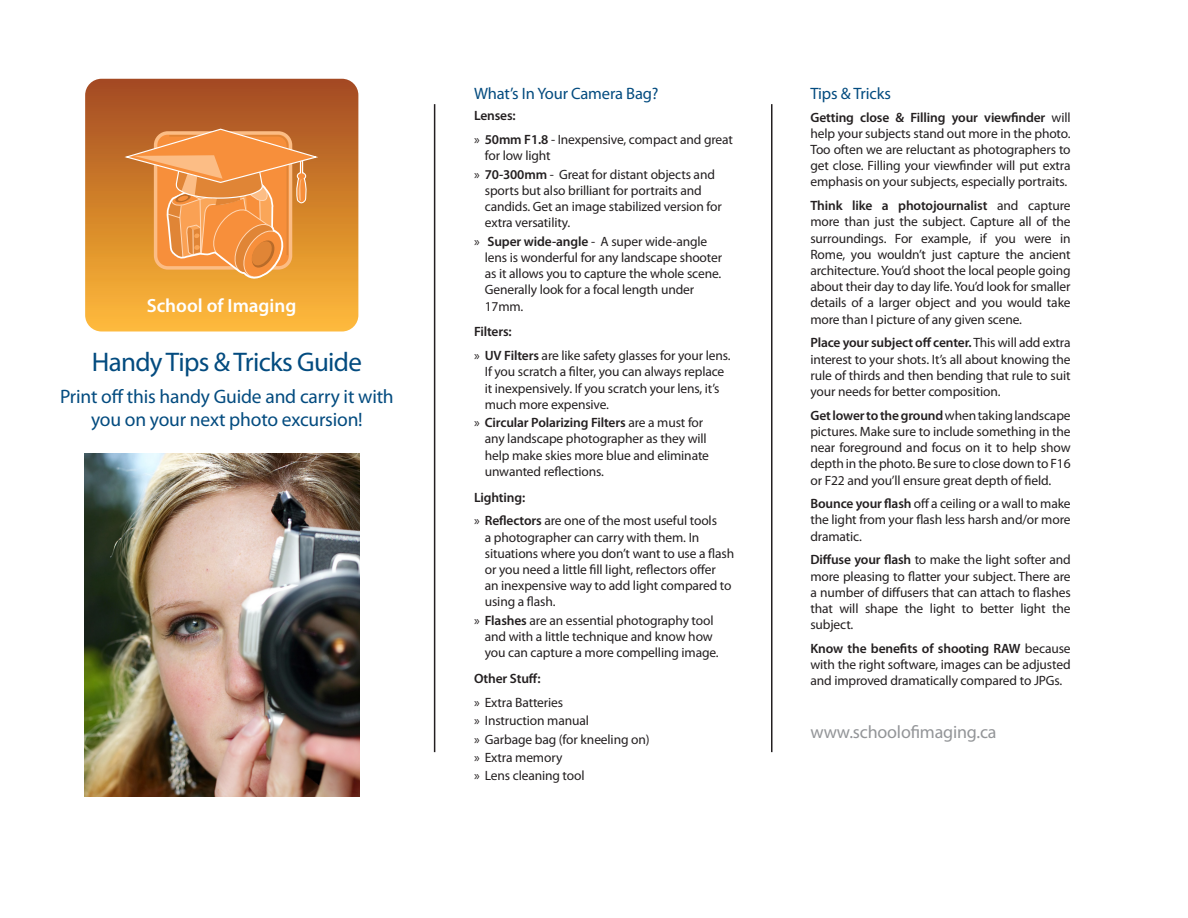
<style>
.page{position:relative;width:1188px;height:918px;background:#fff}
.page>*{position:absolute;margin:0;border:0;box-sizing:border-box;transform-origin:0 0}
.Large_Headings{font:27px "Myriad Pro";letter-spacing:-.025em;color:#034b7f}
.Large_Headings-2{font:19.5px/23.4px "Myriad Pro";letter-spacing:-.01em;color:#034b7f;text-align:center}
.t1{font:600 19.2px "Myriad Pro";color:#fff}
.Body{font:18px "Myriad Pro";letter-spacing:-.01em;color:#939598}
.Body-2{font:16.5px "Myriad Pro";letter-spacing:-.01em;color:#034b7f}
.Body-3{font:13.5px/16.2px "Myriad Pro";letter-spacing:-.01em;color:#231f20;text-align:justify}
.Body_Bullets{font:13.5px/16.2px "Myriad Pro";letter-spacing:-.01em;color:#231f20}
.body_heading{font:600 13.5px "Myriad Pro";letter-spacing:-.01em;color:#231f20}
.Body-4{font:600 13.5px "Myriad Pro";letter-spacing:-.01em;color:#231f20}
.s1{font-weight:600}
</style>
<div class="page">
<svg style="left:85px;top:79px;width:273px;height:253px;background:#d1832f"></svg>
<svg style="left:125px;top:128px;width:195px;height:155px;background:#e99546"></svg>
<img style="left:84px;top:453px;width:276px;height:344px">
<hr style="left:434px;top:104px;width:1px;height:648px;background:#231f20">
<hr style="left:771px;top:104px;width:1px;height:648px;background:#231f20">
<h3 class="t1" style="left:147px;top:293px;width:151px">School of Imaging</h3>
<p class="Large_Headings" style="left:92px;top:346px;width:272px">Handy Tips &amp; Tricks Guide</p>
<p class="Large_Headings-2" style="left:60px;top:384px;width:335px">Print off this handy Guide and carry it with you on your next photo excursion!</p>
<p class="Body-2" style="left:474px;top:84px;width:186px">What’s In Your Camera Bag?</p>
<p class="Body-4" style="left:474px;top:107px;width:43px">Lenses:</p>
<p class="Body_Bullets" style="left:485px;top:131px;width:250px;text-indent:-11px">» <span class="s1">50mm F1.8</span> - Inexpensive, compact and great for low light</p>
<p class="Body_Bullets" style="left:485px;top:166px;width:239px;text-indent:-11px">» <span class="s1">70-300mm</span> - Great for distant objects and sports but also brilliant for portraits and candids. Get an image stabilized version for extra versatility.</p>
<p class="Body_Bullets" style="left:485px;top:233px;width:239px;text-indent:-11px">» <span class="s1">Super wide-angle</span> - A super wide-angle lens is wonderful for any landscape shooter as it allows you to capture the whole scene.<br>Generally look for a focal length under 17mm.</p>
<p class="Body-4" style="left:474px;top:323px;width:39px">Filters:</p>
<p class="Body_Bullets" style="left:485px;top:347px;width:247px;text-indent:-11px">» <span class="s1">UV Filters</span> are like safety glasses for your lens.<br>If you scratch a filter, you can always replace it inexpensively. If you scratch your lens, it’s much more expensive.</p>
<p class="Body_Bullets" style="left:485px;top:414px;width:226px;text-indent:-11px">» <span class="s1">Circular Polarizing Filters</span> are a must for any landscape photographer as they will help make skies more blue and eliminate unwanted reflections.</p>
<p class="body_heading" style="left:474px;top:489px;width:53px">Lighting:</p>
<p class="Body_Bullets" style="left:485px;top:513px;width:251px;text-indent:-11px">» <span class="s1">Reflectors</span> are one of the most useful tools<br>a photographer can carry with them. In situations where you don’t want to use a flash or you need a little fill light, reflectors offer<br>an inexpensive way to add light compared to using a flash.</p>
<p class="Body_Bullets" style="left:485px;top:612px;width:235px;text-indent:-11px">» <span class="s1">Flashes</span> are an essential photography tool and with a little technique and know how you can capture a more compelling image.</p>
<p class="body_heading" style="left:474px;top:670px;width:68px">Other Stuff:</p>
<p class="Body_Bullets" style="left:474px;top:694px;width:91px">» Extra Batteries</p>
<p class="Body_Bullets" style="left:474px;top:712px;width:117px">» Instruction manual</p>
<p class="Body_Bullets" style="left:474px;top:731px;width:177px">» Garbage bag (for kneeling on)</p>
<p class="Body_Bullets" style="left:474px;top:749px;width:90px">» Extra memory</p>
<p class="Body_Bullets" style="left:474px;top:767px;width:112px">» Lens cleaning tool</p>
<p class="Body-2" style="left:810px;top:84px;width:82px">Tips &amp; Tricks</p>
<p class="Body-3" style="left:810px;top:109px;width:262px"><span class="s1">Getting close &amp; Filling your viewfinder</span> will help your subjects stand out more in the photo.<br>Too often we are reluctant as photographers to get close. Filling your viewfinder will put extra emphasis on your subjects, especially portraits.</p>
<p class="Body-3" style="left:810px;top:197px;width:262px"><span class="s1">Think like a photojournalist</span> and capture more than just the subject. Capture all of the surroundings. For example, if you were in Rome, you wouldn’t just capture the ancient architecture. You’d shoot the local people going about their day to day life. You’d look for smaller details of a larger object and you would take more than I picture of any given scene.</p>
<p class="Body-3" style="left:810px;top:335px;width:262px"><span class="s1">Place your subject off center.</span> This will add extra interest to your shots. It’s all about knowing the rule of thirds and then bending that rule to suit your needs for better composition.</p>
<p class="Body-3" style="left:810px;top:407px;width:262px"><span class="s1">Get lower to the ground</span> when taking landscape pictures. Make sure to include something in the near foreground and focus on it to help show depth in the photo. Be sure to close down to F16 or F22 and you’ll ensure great depth of field.</p>
<p class="Body-3" style="left:810px;top:495px;width:262px"><span class="s1">Bounce your flash</span> off a ceiling or a wall to make the light from your flash less harsh and/or more dramatic.</p>
<p class="Body-3" style="left:810px;top:552px;width:262px"><span class="s1">Diffuse your flash</span> to make the light softer and more pleasing to flatter your subject. There are a number of diffusers that can attach to flashes that will shape the light to better light the subject.</p>
<p class="Body-3" style="left:810px;top:640px;width:262px"><span class="s1">Know the benefits of shooting RAW</span> because with the right software, images can be adjusted and improved dramatically compared to JPGs.</p>
<p class="Body" style="left:810px;top:721px;width:188px">www.schoolofimaging.ca</p>
</div>
